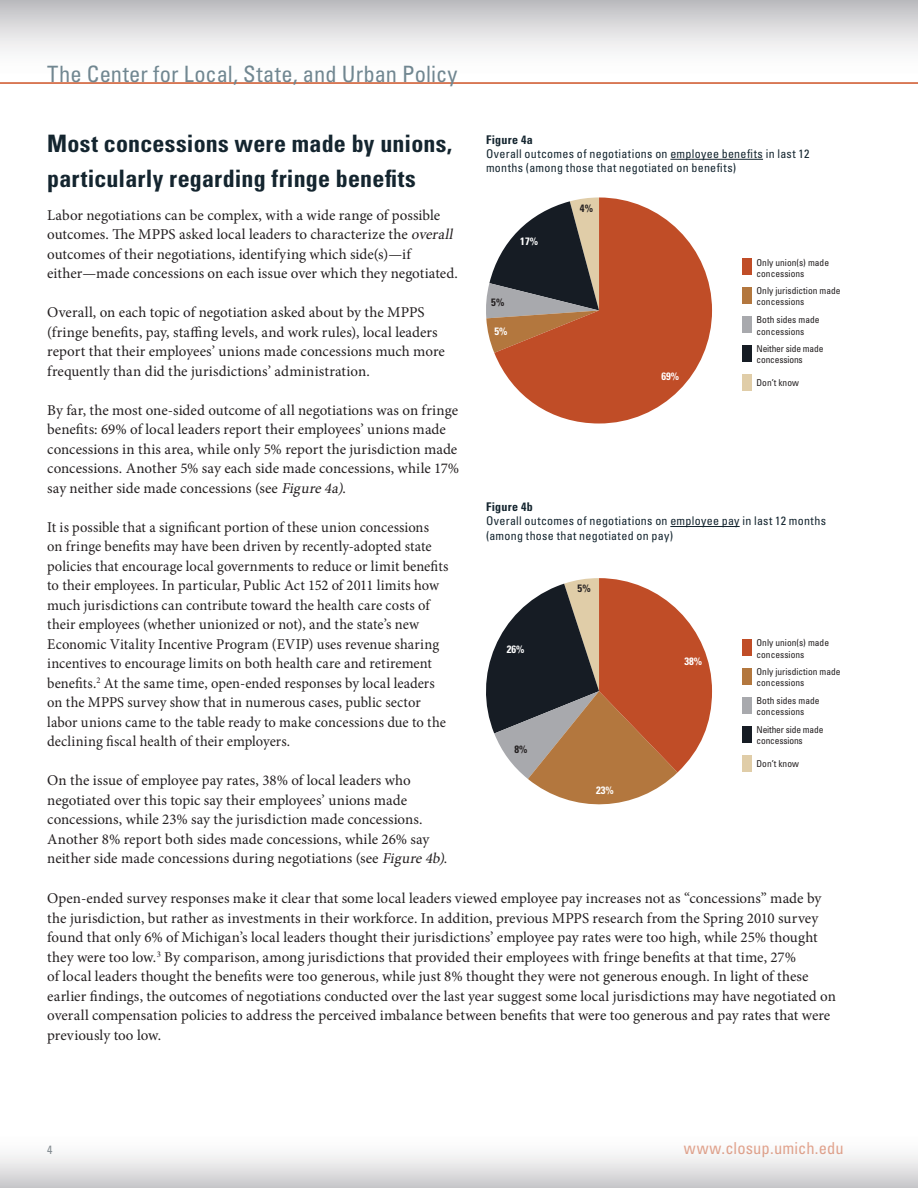
<style>
.page{position:relative;width:918px;height:1188px;background:#fff}
.page>*{position:absolute;margin:0;border:0;box-sizing:border-box;transform-origin:0 0}
.sub_title{font:700 condensed 24px/34.5px "Univers LT Std";letter-spacing:.01em;color:#14252f}
.t1{font:condensed 22.5px "Univers LT Std";letter-spacing:.005em;color:#718791}
.t2{font:condensed 16.5px "Univers LT Std";letter-spacing:.01em;color:#ce5327}
.t3{font:15px/19.5px "Minion Pro";color:#231f20}
.figure_body_text{font:condensed 12px/14.4px "Univers LT Std";letter-spacing:.025em;color:#14252f}
.figure_title{font:700 condensed 12px "Univers LT Std";letter-spacing:.03em;color:#14252f}
.t4{font:700 condensed 10.65px "Univers LT Std";color:#fff}
.t5{font:700 condensed 10.65px "Univers LT Std";color:#231f20}
.t6{font:condensed 9.45px/11.4px "Univers LT Std";color:#231f20}
.s1{font-style:italic}
</style>
<div class="page">
<div style="left:0;top:0;width:918px;height:84px;background:linear-gradient(to bottom,#c3c3c6,#fff)"></div>
<hr style="left:0;top:82px;width:918px;height:2px;background:#ce5327">
<svg style="left:917px;top:0;width:1px;height:84px"></svg>
<div style="left:0;top:1127px;width:918px;height:61px;background:linear-gradient(to bottom,#fff,#cfcfd1)"></div>
<svg style="left:486px;top:269px;width:8px;height:83px"></svg>
<svg style="left:494px;top:197px;width:218px;height:227px;fill:#c04d27"></svg>
<div style="left:742px;top:259px;width:9px;height:16px;background:#c04d27"></div>
<div style="left:742px;top:288px;width:9px;height:16px;background:#b3773e"></div>
<div style="left:742px;top:317px;width:9px;height:16px;background:#a8a9ad"></div>
<div style="left:742px;top:346px;width:9px;height:16px;background:#161c24"></div>
<div style="left:742px;top:375px;width:9px;height:16px;background:#e0cda8"></div>
<svg style="left:486px;top:578px;width:226px;height:227px"></svg>
<div style="left:742px;top:639px;width:9px;height:17px;background:#c04d27"></div>
<div style="left:742px;top:668px;width:9px;height:17px;background:#b3773e"></div>
<div style="left:742px;top:697px;width:9px;height:17px;background:#a8a9ad"></div>
<div style="left:742px;top:726px;width:9px;height:16px;background:#161c24"></div>
<div style="left:742px;top:755px;width:9px;height:16px;background:#e0cda8"></div>
<hr style="left:670px;top:159px;width:93px;height:1px;background:#14252f">
<hr style="left:670px;top:526px;width:70px;height:1px;background:#14252f">
<h2 class="t1" style="left:47px;top:59px;width:412px">The Center for Local, State, and Urban Policy</h2>
<p class="sub_title" style="left:47px;top:126px;width:407px">Most concessions were made by unions, particularly regarding fringe benefits</p>
<p class="t3" style="left:47px;top:205px;width:412px">Labor negotiations can be complex, with a wide range of possible outcomes. The MPPS asked local leaders to characterize the <span class="s1">overall </span>outcomes of their negotiations, identifying which side(s)—if either—made concessions on each issue over which they negotiated.</p>
<p class="t3" style="left:47px;top:303px;width:399px">Overall, on each topic of negotiation asked about by the MPPS (fringe benefits, pay, staffing levels, and work rules), local leaders report that their employees’ unions made concessions much more frequently than did the jurisdictions’ administration.</p>
<p class="t3" style="left:47px;top:400px;width:414px">By far, the most one-sided outcome of all negotiations was on fringe benefits: 69% of local leaders report their employees’ unions made concessions in this area, while only 5% report the jurisdiction made concessions. Another 5% say each side made concessions, while 17% say neither side made concessions (see <span class="s1">Figure4a)</span>.</p>
<p class="t3" style="left:47px;top:517px;width:403px">It is possible that a significant portion of these union concessions<br>on fringe benefits may have been driven by recently-adopted state policies that encourage local governments to reduce or limit benefits to their employees. In particular, Public Act 152 of 2011 limits how much jurisdictions can contribute toward the health care costs of their employees (whether unionized or not), and the state’s new Economic Vitality Incentive Program (EVIP) uses revenue sharing incentives to encourage limits on both health care and retirement benefits.<sup>2</sup> At the same time, open-ended responses by local leaders on the MPPS survey show that in numerous cases, public sector labor unions came to the table ready to make concessions due to the declining fiscal health of their employers.</p>
<p class="t3" style="left:47px;top:771px;width:402px">On the issue of employee pay rates, 38% of local leaders who negotiated over this topic say their employees’ unions made concessions, while 23% say the jurisdiction made concessions.<br>Another 8% report both sides made concessions, while 26% say neither side made concessions during negotiations (see <span class="s1">Figure4b)</span>.</p>
<p class="figure_title" style="left:486px;top:132px;width:48px">Figure 4a</p>
<p class="figure_body_text" style="left:486px;top:146px;width:325px">Overall outcomes of negotiations on employee benefits in last 12 months (among those that negotiated on benefits)</p>
<p class="t4" style="left:520px;top:235px;width:19px">17%</p>
<p class="t5" style="left:491px;top:296px;width:15px">5%</p>
<p class="t4" style="left:495px;top:325px;width:15px">5%</p>
<p class="t5" style="left:580px;top:201px;width:15px">4%</p>
<p class="t4" style="left:661px;top:369px;width:19px">69%</p>
<p class="t6" style="left:757px;top:257px;width:74px">Only union(s) made concessions</p>
<p class="t6" style="left:757px;top:285px;width:86px">Only jurisdiction made concessions</p>
<p class="t6" style="left:757px;top:314px;width:65px">Both sides made concessions</p>
<p class="t6" style="left:757px;top:343px;width:68px">Neither side made concessions</p>
<p class="t6" style="left:757px;top:377px;width:44px">Don’t know</p>
<p class="figure_title" style="left:486px;top:499px;width:48px">Figure 4b</p>
<p class="figure_body_text" style="left:486px;top:514px;width:342px">Overall outcomes of negotiations on employee pay in last 12 months (among those that negotiated on pay)</p>
<p class="t4" style="left:507px;top:642px;width:19px">26%</p>
<p class="t5" style="left:515px;top:743px;width:15px">8%</p>
<p class="t5" style="left:578px;top:582px;width:15px">5%</p>
<p class="t4" style="left:596px;top:783px;width:19px">23%</p>
<p class="t4" style="left:684px;top:655px;width:19px">38%</p>
<p class="t6" style="left:757px;top:637px;width:74px">Only union(s) made concessions</p>
<p class="t6" style="left:757px;top:666px;width:86px">Only jurisdiction made concessions</p>
<p class="t6" style="left:757px;top:695px;width:65px">Both sides made concessions</p>
<p class="t6" style="left:757px;top:724px;width:68px">Neither side made concessions</p>
<p class="t6" style="left:757px;top:757px;width:44px">Don’t know</p>
<p class="t3" style="left:47px;top:889px;width:790px">Open-ended survey responses make it clear that some local leaders viewed employee pay increases not as “concessions” made by the jurisdiction, but rather as investments in their workforce. In addition, previous MPPS research from the Spring 2010 survey found that only 6% of Michigan’s local leaders thought their jurisdictions’ employee pay rates were too high, while 25% thought they were too low.<sup>3</sup> By comparison, among jurisdictions that provided their employees with fringe benefits at that time, 27%<br>of local leaders thought the benefits were too generous, while just 8% thought they were not generous enough. In light of these earlier findings, the outcomes of negotiations conducted over the last year suggest some local jurisdictions may have negotiated on overall compensation policies to address the perceived imbalance between benefits that were too generous and pay rates that were previously too low.</p>
<p class="figure_body_text" style="left:47px;top:1143px;width:7px">4</p>
<p class="t2" style="left:684px;top:1138px;width:161px">www.closup.umich.edu</p>
</div>
